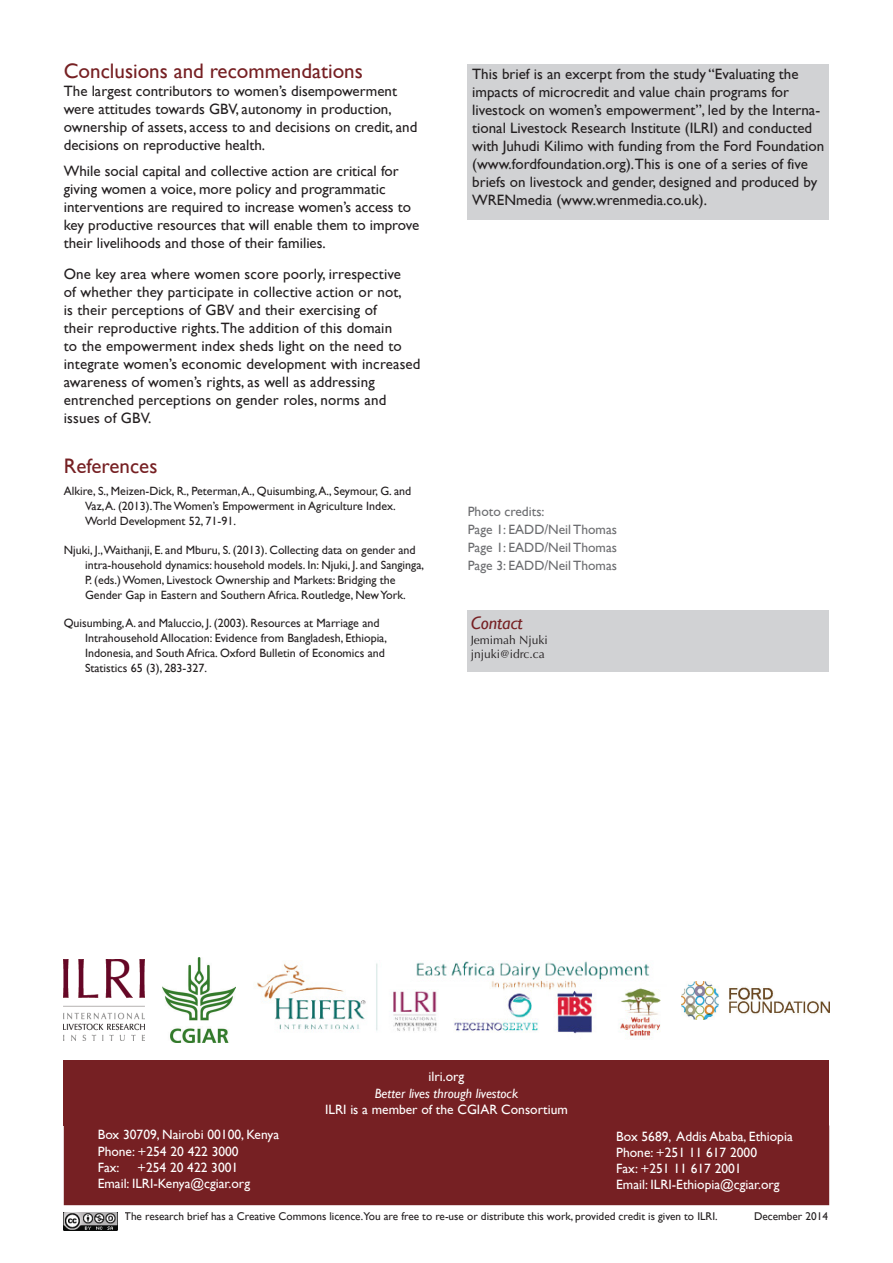
<style>
.page{position:relative;width:893px;height:1263px;background:#fff}
.page>*{position:absolute;margin:0;border:0;box-sizing:border-box;transform-origin:0 0}
.Heading_1{font:21px "Gill Sans";color:#762023}
.Heading_2{font:italic 18px "Gill Sans";color:#762023}
.body_text{font:15px/18px "Gill Sans";letter-spacing:.01em;color:#231f20}
.Box_Text{font:15px/18px "Gill Sans";color:#231f20}
.Heading_1-2{font:15px/18px "Gill Sans";color:#231f20}
.Table_text{font:13.5px/16.2px "Gill Sans";color:#fff}
.body_text-2{font:13.5px/18px "Gill Sans";color:#6c6d70}
.Reference{font:12px/15px "Gill Sans";color:#231f20}
.Heading_2-2{font:12px/14.4px "Optima";color:#231f20}
.address{font:11.25px "Gill Sans";color:#231f20}
.s1{font-style:italic}
</style>
<div class="page">
<hr style="left:63px;top:1218px;width:766px;height:1px;background:#762123">
<div style="left:124px;top:1212px;width:705px;height:24px;background:#fff"></div>
<div style="left:64px;top:1212px;width:61px;height:18px;background:#fff"></div>
<img style="left:64px;top:1212px;width:54px;height:18px">
<div style="left:64px;top:1060px;width:765px;height:65px;background:#762023"></div>
<div style="left:64px;top:1125px;width:765px;height:80px;background:#762023"></div>
<div style="left:468px;top:611px;width:361px;height:61px;background:#d1d2d4"></div>
<div style="left:468px;top:64px;width:361px;height:155px;background:#d1d2d4"></div>
<img style="left:63px;top:959px;width:81px;height:81px">
<img style="left:163px;top:957px;width:72px;height:86px">
<img style="left:257px;top:961px;width:404px;height:78px">
<img style="left:681px;top:981px;width:148px;height:38px">
<p class="Heading_1" style="left:64px;top:59px;width:301px">Conclusions and recommendations</p>
<p class="Heading_1-2" style="left:64px;top:82px;width:355px">The largest contributors to women’s disempowerment were attitudes towards GBV, autonomy in production, ownership of assets, access to and decisions on credit, and decisions on reproductive health.</p>
<p class="body_text" style="left:64px;top:162px;width:357px">While social capital and collective action are critical for giving women a voice, more policy and programmatic interventions are required to increase women’s access to key productive resources that will enable them to improve their livelihoods and those of their families.</p>
<p class="body_text" style="left:64px;top:265px;width:358px">One key area where women score poorly, irrespective<br>of whether they participate in collective action or not,<br>is their perceptions of GBV and their exercising of<br>their reproductive rights. The addition of this domain<br>to the empowerment index sheds light on the need to integrate women’s economic development with increased awareness of women’s rights, as well as addressing entrenched perceptions on gender roles, norms and issues of GBV.</p>
<p class="Heading_1" style="left:64px;top:454px;width:95px">References</p>
<p class="Reference" style="left:85px;top:484px;width:328px;text-indent:-21px">Alkire, S., Meizen-Dick, R., Peterman, A., Quisumbing, A., Seymour, G. and<br>Vaz, A. (2013).The Women’s Empowerment in Agriculture Index.<br>World Development 52, 71-91.</p>
<p class="Reference" style="left:85px;top:542px;width:341px;text-indent:-21px">Njuki, J.,Waithanji, E. and Mburu, S. (2013). Collecting data on gender and intra-household dynamics: household models. In: Njuki, J. and Sanginga, P. (eds.) Women, Livestock Ownership and Markets: Bridging the Gender Gap in Eastern and Southern Africa. Routledge, New York.</p>
<p class="Reference" style="left:85px;top:616px;width:304px;text-indent:-21px">Quisumbing, A. and Maluccio, J. (2003). Resources at Marriage and Intrahousehold Allocation: Evidence from Bangladesh, Ethiopia, Indonesia, and South Africa. Oxford Bulletin of Economics and Statistics 65 (3), 283-327.</p>
<p class="Box_Text" style="left:472px;top:64px;width:353px">This brief is an excerpt from the study “Evaluating the impacts of microcredit and value chain programs for livestock on women’s empowerment”, led by the Interna&shy;tional Livestock Research Institute (ILRI) and conducted with Juhudi Kilimo with funding from the Ford Foundation (www.fordfoundation.org).This is one of a series of five briefs on livestock and gender, designed and produced by WRENmedia (www.wrenmedia.co.uk).</p>
<p class="body_text-2" style="left:468px;top:502px;width:151px">Photo credits:<br>Page 1: EADD/Neil Thomas<br>Page 1: EADD/Neil Thomas<br>Page 3: EADD/Neil Thomas</p>
<p class="Heading_2" style="left:471px;top:613px;width:53px">Contact</p>
<p class="Heading_2-2" style="left:471px;top:632px;width:79px">Jemimah Njuki jnjuki@idrc.ca</p>
<p class="Table_text" style="left:98px;top:1126px;width:183px">Box 30709, Nairobi 00100, Kenya<br>Phone: +254 20 422 3000<br>Fax:</p>
<p class="Table_text" style="left:98px;top:1159px;width:154px;text-indent:39px">+254 20 422 3001<br>Email: ILRI-Kenya@cgiar.org</p>
<p class="Table_text" style="left:325px;top:1069px;width:244px;text-align:center">ilri.org<br><span class="s1">Better lives through livestock<br></span>ILRI is a member of the CGIAR Consortium</p>
<p class="Table_text" style="left:616px;top:1128px;width:178px">Box 5689, Addis Ababa, Ethiopia<br>Phone: +251 11 617 2000<br>Fax: +251 11 617 2001<br>Email: ILRI-Ethiopia@cgiar.org</p>
<p class="address" style="left:124px;top:1210px;width:595px">The research brief has a Creative Commons licence.You are free to re-use or distribute this work, provided credit is given to ILRI.</p>
<p class="address" style="left:754px;top:1210px;width:75px">December 2014</p>
</div>
